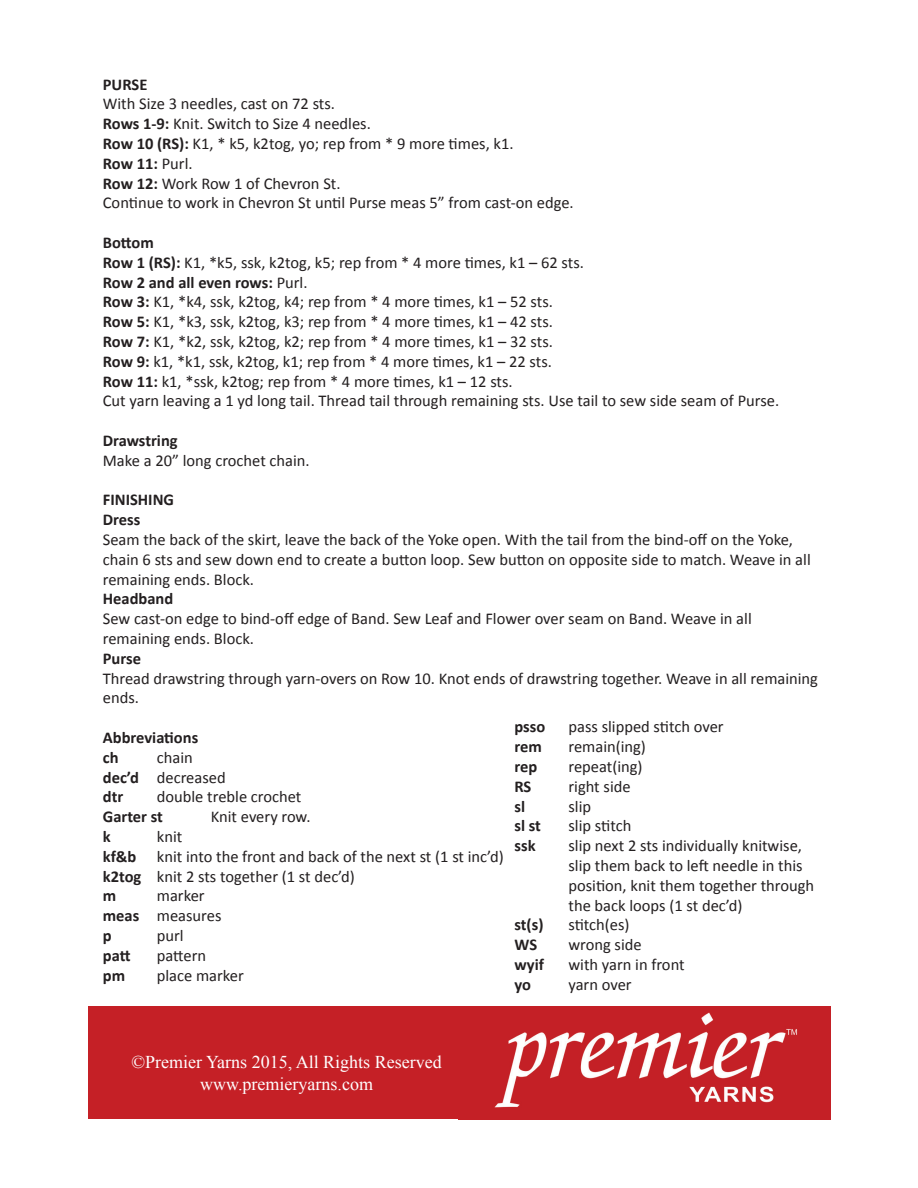
<style>
.page{position:relative;width:918px;height:1188px;background:#fff}
.page>*{position:absolute;margin:0;border:0;box-sizing:border-box;transform-origin:0 0}
.t1{font:18px/21.6px "Times New Roman";color:#fff;text-align:center}
.t2{font:16.5px/19.8px "Calibri";color:#231f20}
.t3{font:700 16.5px/19.8px "Calibri";color:#231f20}
.s1{font-weight:700}
</style>
<div class="page">
<img style="left:460px;top:1006px;width:370px;height:113px">
<div style="left:88px;top:1006px;width:372px;height:113px;background:#c52026"></div>
<p class="t3" style="left:103px;top:74px;width:46px">PURSE</p>
<p class="t2" style="left:103px;top:94px;width:472px">With Size 3 needles, cast on 72 sts.<br><span class="s1">Rows 1-9:</span> Knit. Switch to Size 4 needles.<br><span class="s1">Row 10 (RS):</span> K1, * k5, k2tog, yo; rep from * 9 more times, k1.<br><span class="s1">Row 11:</span> Purl.<br><span class="s1">Row 12:</span> Work Row 1 of Chevron St.<br>Continue to work in Chevron St until Purse meas 5” from cast-on edge.</p>
<p class="t2" style="left:103px;top:233px;width:678px"><span class="s1">Bottom<br>Row 1 (RS):</span> K1, *k5, ssk, k2tog, k5; rep from * 4 more times, k1 – 62 sts.<br><span class="s1">Row 2 and all even rows:</span> Purl.<br><span class="s1">Row 3:</span> K1, *k4, ssk, k2tog, k4; rep from * 4 more times, k1 – 52 sts.<br><span class="s1">Row 5:</span> K1, *k3, ssk, k2tog, k3; rep from * 4 more times, k1 – 42 sts.<br><span class="s1">Row 7:</span> K1, *k2, ssk, k2tog, k2; rep from * 4 more times, k1 – 32 sts.<br><span class="s1">Row 9:</span> k1, *k1, ssk, k2tog, k1; rep from * 4 more times, k1 – 22 sts.<br><span class="s1">Row 11:</span> k1, *ssk, k2tog; rep from * 4 more times, k1 – 12 sts.<br>Cut yarn leaving a 1 yd long tail. Thread tail through remaining sts. Use tail to sew side seam of Purse.</p>
<p class="t3" style="left:103px;top:431px;width:76px">Drawstring</p>
<p class="t2" style="left:103px;top:450px;width:208px">Make a 20” long crochet chain.</p>
<p class="t3" style="left:103px;top:490px;width:73px">FINISHING<br>Dress</p>
<p class="t2" style="left:103px;top:530px;width:709px">Seam the back of the skirt, leave the back of the Yoke open. With the tail from the bind-off on the Yoke, chain 6 sts and sew down end to create a button loop. Sew button on opposite side to match. Weave in all remaining ends. Block.</p>
<p class="t3" style="left:103px;top:589px;width:72px">Headband</p>
<p class="t2" style="left:103px;top:609px;width:650px">Sew cast-on edge to bind-off edge of Band. Sew Leaf and Flower over seam on Band. Weave in all remaining ends. Block.</p>
<p class="t3" style="left:103px;top:648px;width:40px">Purse</p>
<p class="t2" style="left:103px;top:668px;width:717px">Thread drawstring through yarn-overs on Row 10. Knot ends of drawstring together. Weave in all remaining ends.</p>
<p class="t3" style="left:103px;top:728px;width:97px">Abbreviations ch</p>
<p class="t3" style="left:514px;top:717px;width:32px">psso</p>
<p class="t2" style="left:569px;top:717px;width:157px">pass slipped stitch over</p>
<p class="t3" style="left:514px;top:737px;width:29px">rem</p>
<p class="t2" style="left:569px;top:737px;width:79px">remain(ing)</p>
<p class="t3" style="left:514px;top:757px;width:24px">rep</p>
<p class="t2" style="left:569px;top:757px;width:76px">repeat(ing)</p>
<p class="t3" style="left:514px;top:776px;width:18px">RS</p>
<p class="t2" style="left:569px;top:776px;width:64px">right side</p>
<p class="t3" style="left:514px;top:796px;width:12px">sl</p>
<p class="t2" style="left:569px;top:796px;width:24px">slip</p>
<p class="t3" style="left:514px;top:816px;width:28px">sl st</p>
<p class="t2" style="left:569px;top:816px;width:64px">slip stitch</p>
<p class="t3" style="left:514px;top:836px;width:23px">ssk</p>
<p class="t2" style="left:569px;top:836px;width:247px">slip next 2 sts individually knitwise, slip them back to left needle in this position, knit them together through the back loops (1 st dec’d)</p>
<p class="t3" style="left:514px;top:915px;width:31px">st(s)</p>
<p class="t2" style="left:568px;top:915px;width:63px">stitch(es)</p>
<p class="t3" style="left:514px;top:935px;width:24px">WS</p>
<p class="t2" style="left:568px;top:935px;width:75px">wrong side</p>
<p class="t3" style="left:514px;top:955px;width:31px">wyif</p>
<p class="t2" style="left:568px;top:955px;width:118px">with yarn in front</p>
<p class="t3" style="left:514px;top:974px;width:18px">yo</p>
<p class="t2" style="left:568px;top:974px;width:65px">yarn over</p>
<p class="t2" style="left:103px;top:747px;width:124px;text-indent:54px">chain <span class="s1">dec’d</span> decreased <span class="s1">dtr</span></p>
<p class="t2" style="left:157px;top:787px;width:146px">double treble crochet</p>
<p class="t3" style="left:103px;top:807px;width:62px">Garter st</p>
<p class="t2" style="left:211px;top:807px;width:101px">Knit every row.</p>
<p class="t3" style="left:103px;top:827px;width:9px">k</p>
<p class="t2" style="left:103px;top:827px;width:403px;text-indent:54px">knit<br><span class="s1">kf&amp;b</span> knit into the front and back of the next st (1 st inc’d) <span class="s1">k2tog</span> knit 2 sts together (1 st dec’d)<br><span class="s1">m</span></p>
<p class="t2" style="left:103px;top:886px;width:120px;text-indent:54px">marker <span class="s1">meas</span> measures <span class="s1">p</span></p>
<p class="t2" style="left:157px;top:926px;width:28px">purl</p>
<p class="t3" style="left:103px;top:945px;width:29px">patt</p>
<p class="t2" style="left:157px;top:945px;width:51px">pattern</p>
<p class="t3" style="left:103px;top:965px;width:24px">pm</p>
<p class="t2" style="left:157px;top:965px;width:89px">place marker</p>
<p class="t1" style="left:132px;top:1051px;width:312px">©Premier Yarns 2015, All Rights Reserved www.premieryarns.com</p>
</div>
